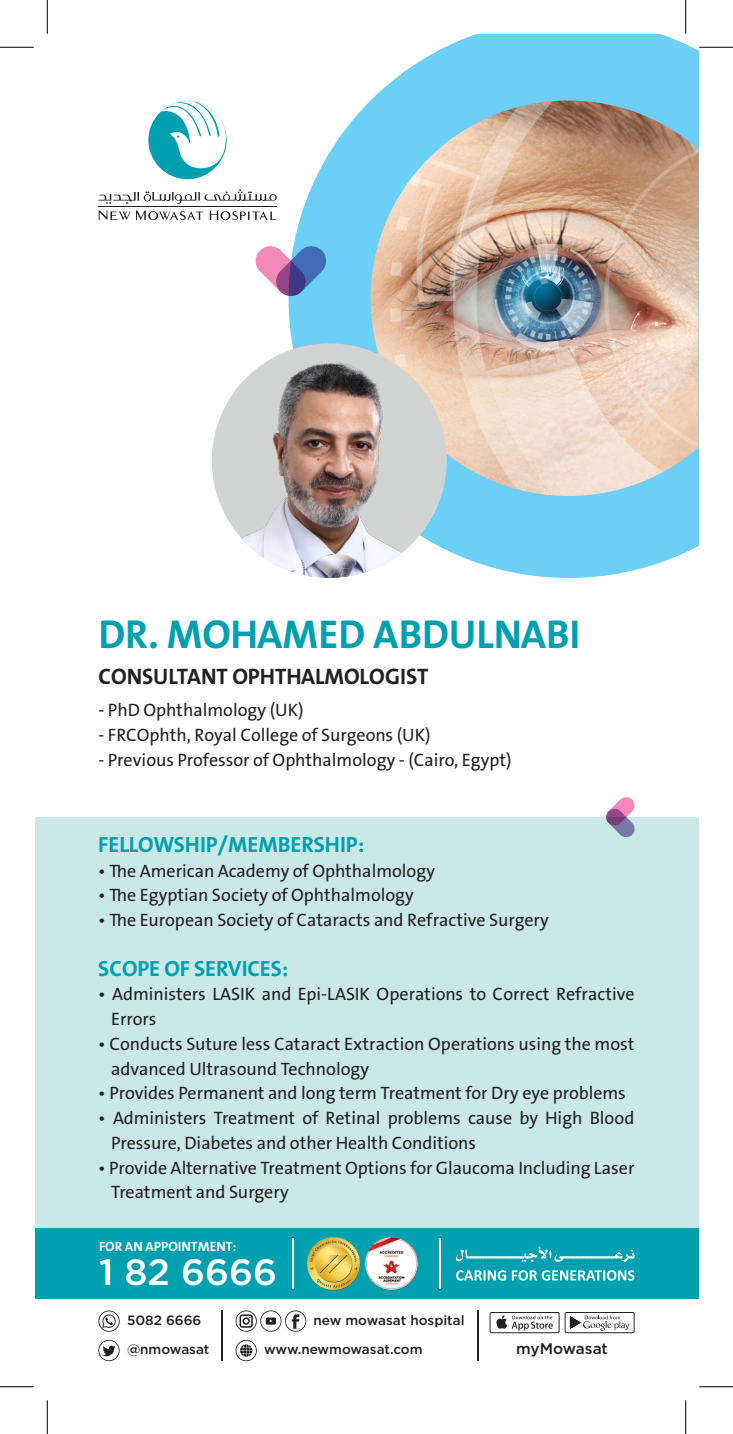
<style>
.page{position:relative;width:733px;height:1434px;background:#fff}
.page>*{position:absolute;margin:0;border:0;box-sizing:border-box;transform-origin:0 0}
.t1{font:700 40.5px "Bahij The Sans Arabic";letter-spacing:-.005em;color:#00a0b0}
.t2{font:500 36.68px "Gotham";color:#fff}
.t3{font:700 22.5px "Bahij The Sans Arabic";color:#231f20}
.t4{font:700 22.05px "Bahij The Sans Arabic";color:#00a0b0}
.t5{font:18px/24.8px "Bahij The Sans Arabic";color:#231f20}
.t6{font:500 15.3px "Gotham";letter-spacing:-.005em;color:#231f20}
.t7{font:500 13.5px "Gotham";color:#231f20}
.t8{font:700 13.5px "Bahij The Sans Arabic";color:#fff}
</style>
<div class="page">
<div style="left:34px;top:817px;width:664px;height:414px;background:#c9e8e6"></div>
<svg style="left:606px;top:797px;width:28px;height:40px"></svg>
<div style="left:34px;top:1228px;width:664px;height:71px;background:#00a0b0"></div>
<img style="left:306px;top:1237px;width:55px;height:54px">
<img style="left:364px;top:1237px;width:55px;height:54px">
<svg style="left:235px;top:1340px;width:22px;height:21px"></svg>
<svg style="left:98px;top:1340px;width:22px;height:21px"></svg>
<svg style="left:489px;top:1312px;width:145px;height:21px"></svg>
<svg style="left:98px;top:1310px;width:22px;height:22px"></svg>
<svg style="left:235px;top:1310px;width:71px;height:22px"></svg>
<hr style="left:477px;top:1310px;width:1px;height:51px;background:#231f20">
<hr style="left:221px;top:1310px;width:1px;height:51px;background:#231f20">
<svg style="left:455px;top:1247px;width:179px;height:15px"></svg>
<svg style="left:456px;top:1270px;width:178px;height:10px"></svg>
<hr style="left:292px;top:1238px;width:1px;height:51px;background:#fff">
<hr style="left:439px;top:1238px;width:1px;height:51px;background:#fff">
<svg style="left:146px;top:98px;width:83px;height:84px"></svg>
<div style="left:148px;top:101px;width:78px;height:78px;background:#00a0b0;border-radius:50%"></div>
<svg style="left:161px;top:98px;width:65px;height:70px"></svg>
<svg style="left:98px;top:189px;width:178px;height:15px"></svg>
<svg style="left:98px;top:211px;width:105px;height:9px"></svg>
<svg style="left:209px;top:211px;width:67px;height:9px"></svg>
<hr style="left:98px;top:207px;width:178px;height:1px;background:#231f20">
<svg style="left:288px;top:34px;width:410px;height:544px;fill:#6bcff6"></svg>
<svg style="left:255px;top:246px;width:71px;height:50px"></svg>
<img style="left:370px;top:101px;width:328px;height:395px">
<div style="left:212px;top:343px;width:234px;height:235px;background:#d2d4d3;border-radius:50%"></div>
<img style="left:212px;top:362px;width:234px;height:216px">
<hr style="left:0;top:47px;width:34px;height:1px;background:#000">
<hr style="left:699px;top:47px;width:33px;height:1px;background:#000">
<hr style="left:0;top:1386px;width:34px;height:1px;background:#000">
<hr style="left:699px;top:1386px;width:33px;height:1px;background:#000">
<hr style="left:47px;top:0;width:1px;height:34px;background:#000">
<hr style="left:47px;top:1400px;width:1px;height:34px;background:#000">
<hr style="left:685px;top:0;width:1px;height:34px;background:#000">
<hr style="left:685px;top:1400px;width:1px;height:34px;background:#000">
<p class="t1" style="left:98px;top:611px;width:483px">DR. MOHAMED ABDULNABI</p>
<p class="t3" style="left:98px;top:663px;width:331px">CONSULTANT OPHTHALMOLOGIST</p>
<p class="t5" style="left:98px;top:698px;width:205px">- PhD Ophthalmology (UK(</p>
<p class="t5" style="left:98px;top:723px;width:332px">- FRCOphth, Royal College of Surgeons (UK(</p>
<p class="t5" style="left:98px;top:747px;width:413px">- Previous Professor of Ophthalmology (- Cairo, Egypt(</p>
<p class="t4" style="left:98px;top:831px;width:267px">FELLOWSHIP/MEMBERSHIP:</p>
<p class="t5" style="left:98px;top:858px;width:338px">• The American Academy of Ophthalmology</p>
<p class="t5" style="left:98px;top:883px;width:317px">• The Egyptian Society of Ophthalmology</p>
<p class="t5" style="left:98px;top:908px;width:452px">• The European Society of Cataracts and Refractive Surgery</p>
<p class="t4" style="left:98px;top:955px;width:192px">SCOPE OF SERVICES:</p>
<p class="t5" style="left:111px;top:982px;width:524px;text-indent:-13px">• Administers LASIK and Epi-LASIK Operations to Correct Refractive<br>Errors</p>
<p class="t5" style="left:111px;top:1032px;width:524px;text-indent:-13px">• Conducts Suture less Cataract Extraction Operations using the most advanced Ultrasound Technology</p>
<p class="t5" style="left:98px;top:1081px;width:529px">• Provides Permanent and long term Treatment for Dry eye problems</p>
<p class="t5" style="left:111px;top:1106px;width:524px;text-indent:-13px">• Administers Treatment of Retinal problems cause by High Blood<br>Pressure, Diabetes and other Health Conditions</p>
<p class="t5" style="left:111px;top:1155px;width:524px;text-indent:-13px">• Provide Alternative Treatment Options for Glaucoma Including Laser<br>Treatment and Surgery</p>
<p class="t8" style="left:99px;top:1238px;width:139px">FOR AN APPOINTMENT:</p>
<p class="t2" style="left:99px;top:1248px;width:179px">1 82 6666</p>
<p class="t7" style="left:127px;top:1312px;width:76px">5082 6666</p>
<p class="t7" style="left:313px;top:1311px;width:152px">new mowasat hospital</p>
<p class="t7" style="left:127px;top:1341px;width:84px">@nmowasat</p>
<p class="t7" style="left:264px;top:1341px;width:160px">www.newmowasat.com</p>
<p class="t6" style="left:516px;top:1339px;width:93px">myMowasat</p>
</div>
